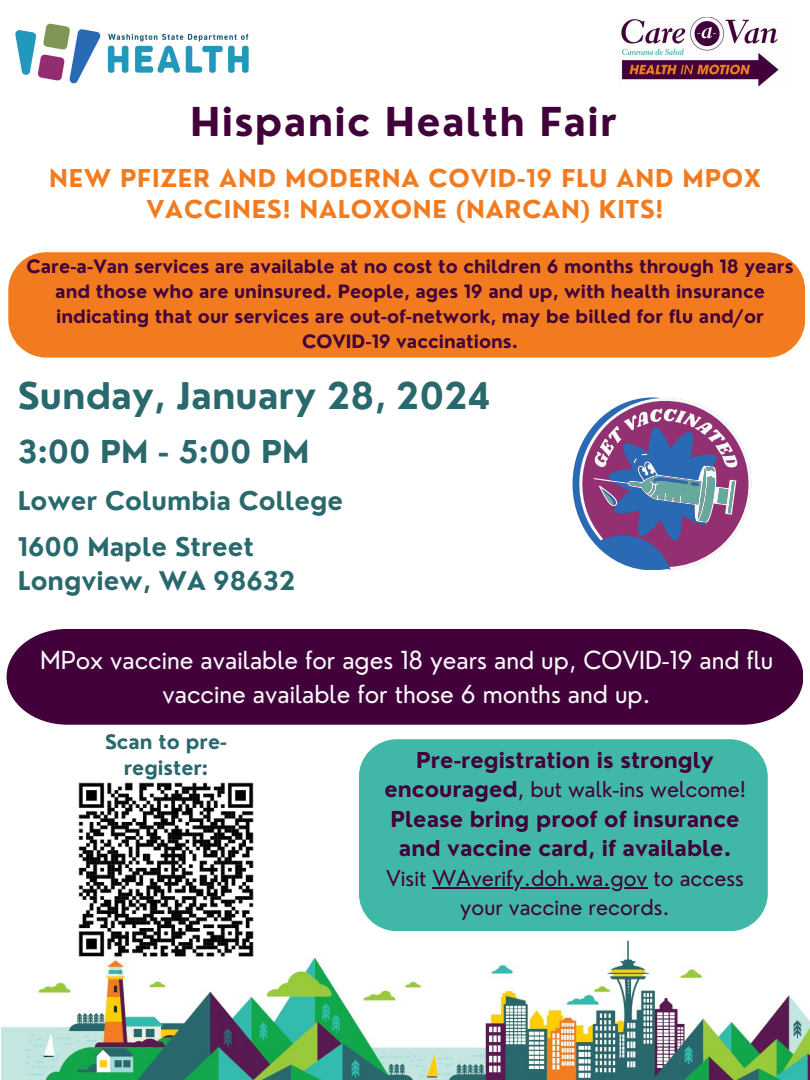
<style>
.page{position:relative;width:810px;height:1080px;background:#fff}
.page>*{position:absolute;margin:0;border:0;box-sizing:border-box;transform-origin:0 0}
.t1{font:700 38.81px "Nourd";letter-spacing:.035em;color:#42013a}
.t2{font:700 35.81px "Nourd";color:#29696d}
.t3{font:700 30.69px "Nourd";color:#29696d}
.t4{font:700 25.06px/34.7px "Nourd";color:#29696d}
.t5{font:24.25px/33.8px "Nourd";color:#f9fafa;text-align:center}
.t6{font:700 23.94px/30.9px "Nourd";letter-spacing:.035em;color:#f27b1f;text-align:center}
.t7{font:700 21.38px/29.5px "Nourd";color:#42013a;text-align:center}
.t8{font:21.38px/29.5px "Nourd";color:#42013a;text-align:center}
.t9{font:700 19.38px/26.8px "Nourd";color:#29696d;text-align:center}
.t10{font:700 17.94px/24.9px "Nourd";color:#42013a;text-align:center}
.s1{font-weight:400}
</style>
<div class="page">
<img style="left:621px;top:17px;width:158px;height:70px">
<img style="left:15px;top:23px;width:234px;height:61px">
<img style="left:1px;top:940px;width:809px;height:140px">
<div style="left:359px;top:739px;width:409px;height:192px;background:#41b7a7"></div>
<div style="left:7px;top:629px;width:796px;height:96px;background:#42013a"></div>
<div style="left:8px;top:252px;width:797px;height:106px;background:#f27b1f"></div>
<svg style="left:573px;top:450px;width:6px;height:68px"></svg>
<svg style="left:579px;top:397px;width:173px;height:173px"></svg>
<img style="left:77px;top:782px;width:178px;height:177px">
<hr style="left:432px;top:887px;width:39px;height:2px;background:#42013a">
<hr style="left:471px;top:887px;width:176px;height:2px;background:#42013a">
<p class="t1" style="left:190px;top:97px;width:428px">Hispanic Health Fair</p>
<p class="t6" style="left:49px;top:163px;width:713px">NEW PFIZER AND MODERNA COVID-19 FLU AND MPOX<br>VACCINES! NALOXONE (NARCAN) KITS!</p>
<p class="t10" style="left:27px;top:254px;width:769px">Care-a-Van services are available at no cost to children 6 months through 18 years and those who are uninsured. People, ages 19 and up, with health insurance indicating that our services are out-of-network, may be billed for flu and/or COVID-19 vaccinations.</p>
<p class="t2" style="left:18px;top:373px;width:475px">Sunday, January 28, 2024</p>
<p class="t3" style="left:18px;top:433px;width:293px">3:00 PM - 5:00 PM</p>
<p class="t4" style="left:18px;top:483px;width:327px">Lower Columbia College</p>
<p class="t4" style="left:18px;top:529px;width:279px">1600 Maple Street<br>Longview, WA 98632</p>
<p class="t5" style="left:40px;top:643px;width:735px">MPox vaccine available for ages 18 years and up, COVID-19 and flu vaccine available for those 6 months and up.</p>
<p class="t9" style="left:105px;top:728px;width:124px">Scan to pre&shy;register:</p>
<p class="t7" style="left:385px;top:745px;width:363px">Pre-registration is strongly encouraged<span class="s1">, but walk-ins welcome!<br></span>Please bring proof of insurance and vaccine card, if available.</p>
<p class="t8" style="left:386px;top:863px;width:359px">Visit WAverify.doh.wa.gov to access your vaccine records.</p>
</div>
